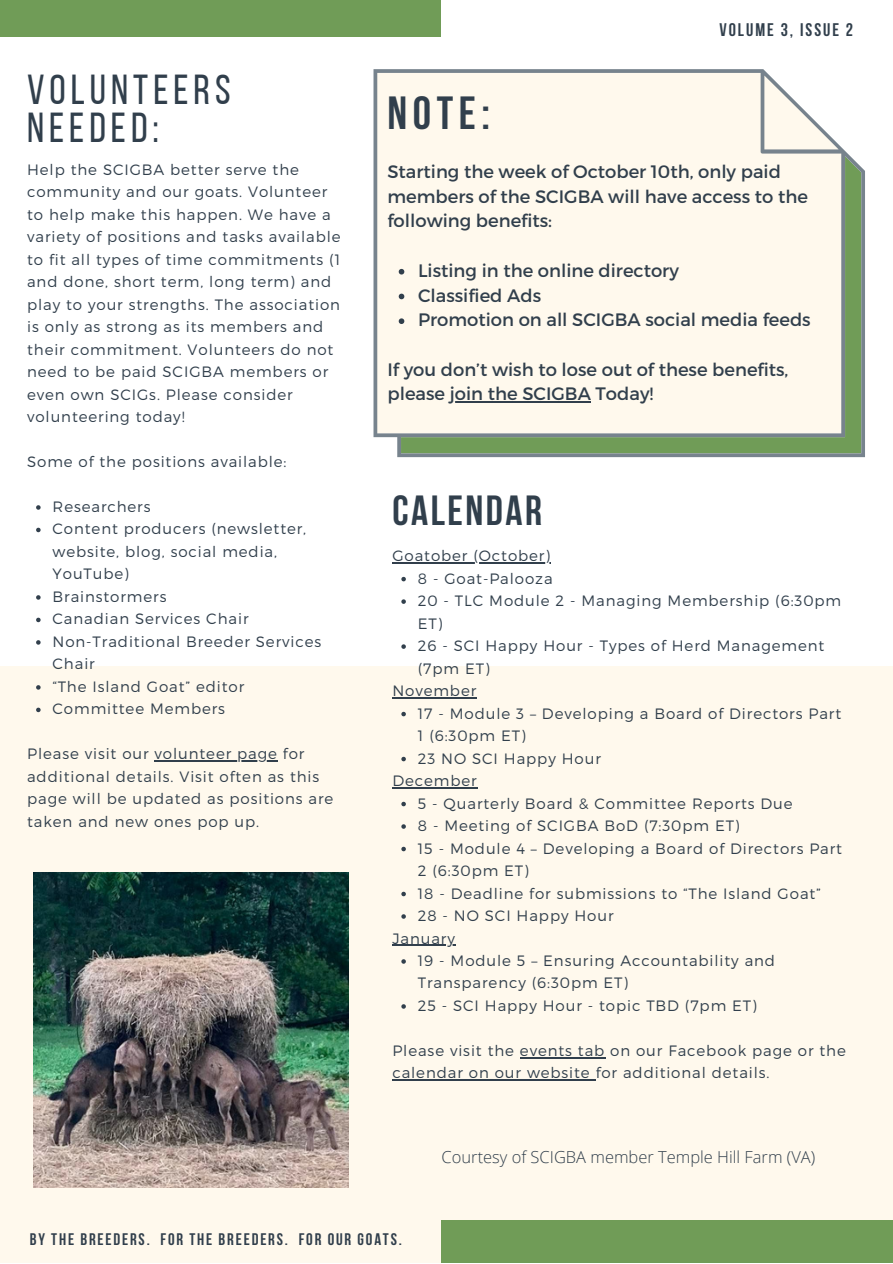
<style>
.page{position:relative;width:893px;height:1264px;background:#fff}
.page>*{position:absolute;margin:0;border:0;box-sizing:border-box;transform-origin:0 0}
.t1{font:700 46.35px "Bebas Neue";color:#313f4c}
.t2{font:700 42px "Bebas Neue";letter-spacing:.06em;color:#313f4c}
.t3{font:41.85px/37px "Bebas Neue";letter-spacing:.12em;color:#313f4c}
.t4{font:700 18.15px "Bebas Neue";letter-spacing:.11em;color:#313f4c}
.t5{font:18px/24.8px "Montserrat";color:#313f4c}
.t6{font:700 16.65px "Bebas Neue";letter-spacing:.11em;color:#313f4c}
.t7{font:300 16.5px "Open Sans";color:#313f4c}
.t8{font:300 15px/22.5px "Montserrat";letter-spacing:.06em;color:#313f4c}
</style>
<div class="page">
<div style="left:0;top:665px;width:892px;height:597px;background:#fff9ed"></div>
<div style="left:440px;top:1220px;width:452px;height:42px;background:#709c57"></div>
<div style="left:0;top:0;width:440px;height:37px;background:#709c57"></div>
<svg style="left:373px;top:69px;width:491px;height:388px;background:#efeddf"></svg>
<img style="left:34px;top:872px;width:315px;height:315px">
<svg style="left:398px;top:269px;width:6px;height:5px"></svg>
<svg style="left:398px;top:294px;width:6px;height:5px"></svg>
<svg style="left:398px;top:318px;width:6px;height:6px"></svg>
<hr style="left:449px;top:401px;width:142px;height:2px;background:#313f4c">
<svg style="left:36px;top:505px;width:5px;height:4px"></svg>
<svg style="left:36px;top:527px;width:5px;height:5px"></svg>
<svg style="left:36px;top:595px;width:5px;height:4px"></svg>
<svg style="left:36px;top:617px;width:5px;height:5px"></svg>
<svg style="left:36px;top:640px;width:5px;height:4px"></svg>
<svg style="left:36px;top:685px;width:5px;height:4px"></svg>
<svg style="left:36px;top:707px;width:5px;height:5px"></svg>
<hr style="left:155px;top:760px;width:123px;height:1px;background:#313f4c">
<svg style="left:401px;top:577px;width:5px;height:4px"></svg>
<svg style="left:401px;top:599px;width:5px;height:5px"></svg>
<svg style="left:401px;top:644px;width:5px;height:5px"></svg>
<svg style="left:401px;top:711px;width:5px;height:5px"></svg>
<svg style="left:401px;top:756px;width:5px;height:5px"></svg>
<svg style="left:401px;top:801px;width:5px;height:5px"></svg>
<svg style="left:401px;top:824px;width:5px;height:4px"></svg>
<svg style="left:401px;top:846px;width:5px;height:5px"></svg>
<svg style="left:401px;top:891px;width:5px;height:5px"></svg>
<svg style="left:401px;top:914px;width:5px;height:4px"></svg>
<svg style="left:401px;top:959px;width:5px;height:4px"></svg>
<svg style="left:401px;top:1004px;width:5px;height:4px"></svg>
<hr style="left:392px;top:562px;width:159px;height:1px;background:#313f4c">
<hr style="left:392px;top:697px;width:85px;height:1px;background:#313f4c">
<hr style="left:392px;top:787px;width:85px;height:1px;background:#313f4c">
<hr style="left:392px;top:944px;width:64px;height:1px;background:#313f4c">
<hr style="left:520px;top:1057px;width:85px;height:1px;background:#313f4c">
<hr style="left:392px;top:1079px;width:203px;height:1px;background:#313f4c">
<h3 class="t3" style="left:27px;top:75px;width:205px">VOLUNTEERS<br>NEEDED:</h3>
<p class="t8" style="left:27px;top:157px;width:315px">Help the SCIGBA better serve the community and our goats. Volunteer to help make this happen. We have a variety of positions and tasks available to fit all types of time commitments (1 and done, short term, long term) and play to your strengths. The association is only as strong as its members and their commitment. Volunteers do not need to be paid SCIGBA members or even own SCIGs. Please consider volunteering today!</p>
<p class="t8" style="left:27px;top:449px;width:261px">Some of the positions available:</p>
<p class="t8" style="left:53px;top:494px;width:270px">Researchers<br>Content producers (newsletter, website, blog, social media,<br>YouTube)<br>Brainstormers<br>Canadian Services Chair<br>Non-Traditional Breeder Services<br>Chair<br>“The Island Goat” editor<br>Committee Members</p>
<p class="t8" style="left:27px;top:742px;width:308px">Please visit our volunteer page for additional details. Visit often as this page will be updated as positions are taken and new ones pop up.</p>
<h1 class="t1" style="left:387px;top:94px;width:104px">NOTE:</h1>
<p class="t4" style="left:719px;top:22px;width:135px">VOLUME 3, ISSUE 2</p>
<p class="t5" style="left:387px;top:158px;width:422px">Starting the week of October 10th, only paid members of the SCIGBA will have access to the following benefits:</p>
<p class="t5" style="left:418px;top:257px;width:394px">Listing in the online directory<br>Classified Ads<br>Promotion on all SCIGBA social media feeds</p>
<p class="t5" style="left:387px;top:356px;width:402px">If you don’t wish to lose out of these benefits, please join the SCIGBA Today!</p>
<h2 class="t2" style="left:392px;top:493px;width:151px">CALENDAR</h2>
<p class="t8" style="left:392px;top:544px;width:159px">Goatober (October)</p>
<p class="t8" style="left:418px;top:566px;width:425px">8 - Goat-Palooza<br>20 - TLC Module 2 - Managing Membership (6:30pm<br>ET)<br>26 - SCI Happy Hour - Types of Herd Management (7pm ET)</p>
<p class="t8" style="left:418px;top:701px;width:425px">17 - Module 3 – Developing a Board of Directors Part<br>1 (6:30pm ET)<br>23 NO SCI Happy Hour</p>
<p class="t8" style="left:418px;top:791px;width:426px">5 - Quarterly Board &amp; Committee Reports Due<br>8 - Meeting of SCIGBA BoD (7:30pm ET)<br>15 - Module 4 – Developing a Board of Directors Part 2 (6:30pm ET)<br>18 - Deadline for submissions to “The Island Goat” 28 - NO SCI Happy Hour</p>
<p class="t8" style="left:418px;top:948px;width:359px">19 - Module 5 – Ensuring Accountability and<br>Transparency (6:30pm ET)<br>25 - SCI Happy Hour - topic TBD (7pm ET)</p>
<p class="t8" style="left:392px;top:678px;width:85px">November</p>
<p class="t8" style="left:392px;top:768px;width:86px">December</p>
<p class="t8" style="left:392px;top:926px;width:64px">January</p>
<p class="t8" style="left:392px;top:1038px;width:455px">Please visit the events tab on our Facebook page or the calendar on our website for additional details.</p>
<p class="t7" style="left:441px;top:1145px;width:375px">Courtesy of SCIGBA member Temple Hill Farm (VA)</p>
<p class="t6" style="left:30px;top:1232px;width:373px">BY THE BREEDERS. FOR THE BREEDERS. FOR OUR GOATS.</p>
</div>
